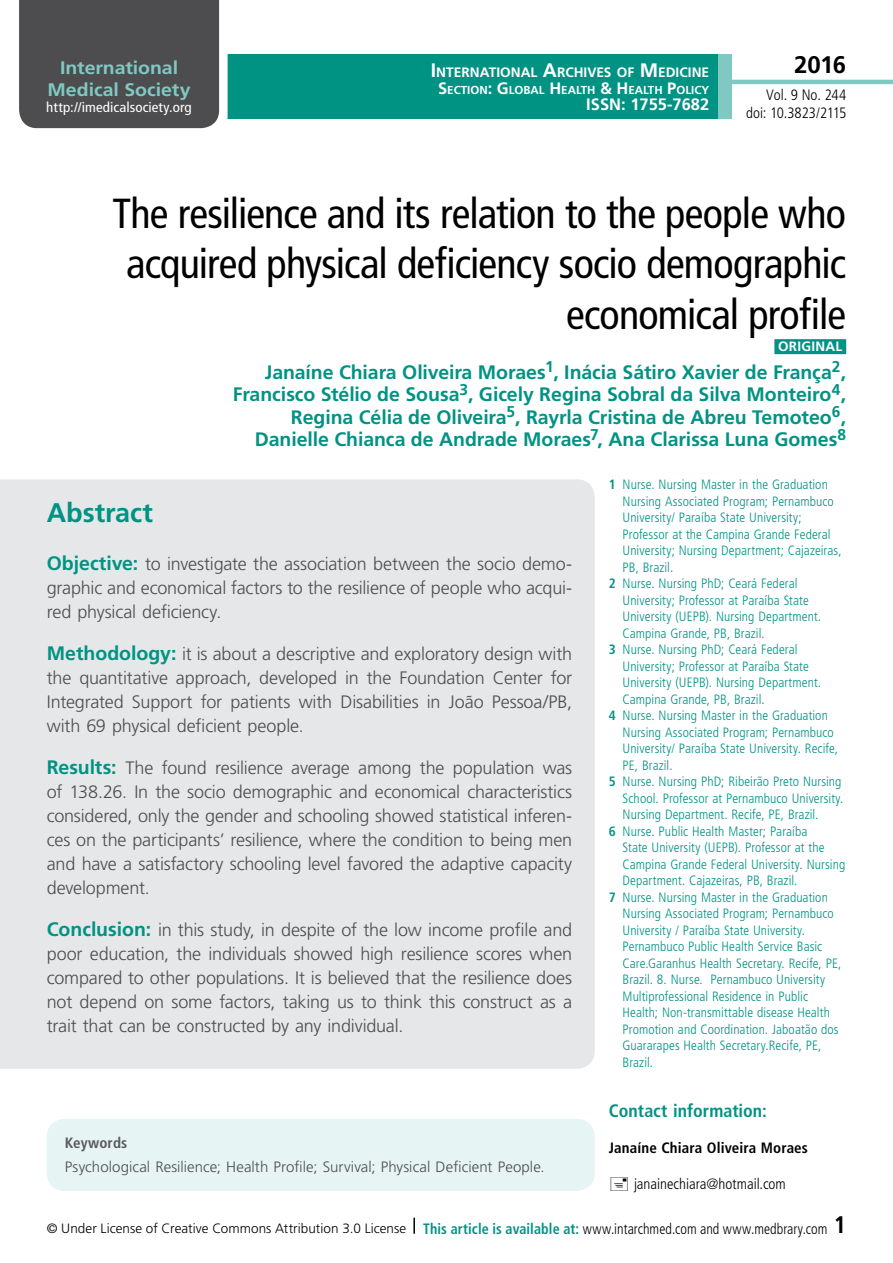
<style>
.page{position:relative;width:893px;height:1263px;background:#fff}
.page>*{position:absolute;margin:0;border:0;box-sizing:border-box;transform-origin:0 0}
.t1{font:condensed 42px/50.4px "Frutiger LT Std";letter-spacing:-.02em;color:#000;text-align:right}
.t2{font:700 27px "Frutiger LT Std";letter-spacing:-.005em;color:#009384}
.t3{font:700 24px "Frutiger LT Std";color:#000}
.t4{font:700 condensed 24px "Frutiger LT Std";color:#000}
.t5{font:700 19.5px/22.5px "Frutiger LT Std";letter-spacing:-.005em;color:#009384;text-align:right}
.t6{font:700 18.15px/21.8px "Frutiger LT Std";letter-spacing:-.005em;color:#80c9c2;text-align:center;scale:1.07 1}
.t7{font:300 18px/24px "Frutiger LT Std";letter-spacing:-.01em;color:#4d4d4f;text-align:justify}
.t8{font:700 condensed 18px "Frutiger LT Std";color:#009384}
.t9{font:700 16.5px "Frutiger LT Std";color:#fff}
.t10{font:300 15px "Frutiger LT Std";letter-spacing:.005em;color:#4d4d4f}
.t11{font:300 condensed 15px/18px "Frutiger LT Std";color:#000;text-align:right}
.t12{font:700 condensed 15px "Frutiger LT Std";letter-spacing:.005em;color:#000}
.t13{font:700 condensed 15px "Frutiger LT Std";letter-spacing:.005em;color:#58595b}
.t14{font:condensed 13.95px "Frutiger LT Std";letter-spacing:.005em;color:#fff;scale:1.07 1}
.t15{font:700 13.65px "Frutiger LT Std";color:#fff}
.t16{font:300 condensed 13.5px "Frutiger LT Std";letter-spacing:.005em;color:#009384}
.t17{font:300 13.5px "Frutiger LT Std";letter-spacing:.005em;color:#000}
.t18{font:700 13.5px "Frutiger LT Std";letter-spacing:.02em;color:#fff}
.t19{font:700 11.55px "Frutiger LT Std";color:#fff}
.s1{font-size:19.5px}
.s2{font-size:16.5px}
.s3{color:#009384}
.s4{font-weight:700}
.s5{font-weight:700;font-size:19.5px;color:#009384}
.s6{font-weight:700;font-stretch:condensed;font-size:15px;color:#009384}
.s7{font-stretch:condensed;font-size:15px}
</style>
<div class="page">
<div style="left:23px;top:54px;width:762px;height:65px;background:#009384"></div>
<div style="left:19px;top:0;width:209px;height:129px;background:#4d4d4f"></div>
<div style="left:732px;top:36px;width:161px;height:94px;background:#fff"></div>
<hr style="left:730px;top:80px;width:163px;height:4px;background:#80c9c2">
<div style="left:718px;top:54px;width:14px;height:65px;background:#80c9c2"></div>
<svg style="left:413px;top:1218px;width:2px;height:16px"></svg>
<div style="left:0;top:479px;width:595px;height:590px;background:#e6e7e8"></div>
<div style="left:774px;top:339px;width:72px;height:15px;background:#009384"></div>
<div style="left:47px;top:1119px;width:548px;height:72px;background:#e6f4f3;border-radius:18px"></div>
<h3 class="t6" style="left:48px;top:57px;width:135px">International<br>Medical Society</h3>
<p class="t14" style="left:46px;top:99px;width:137px">http://imedicalsociety.org</p>
<p class="t15" style="left:431px;top:64px;width:280px"><span class="s1">I</span>NTERNATIONAL <span class="s1">A</span>RCHIVES OF <span class="s1">M</span>EDICINE</p>
<p class="t19" style="left:438px;top:83px;width:273px"><span class="s2">S</span>ECTION<span class="s2">: G</span>LOBAL <span class="s2">H</span> EALTH <span class="s2">&amp; H</span> EALTH <span class="s2">P</span>OLICY</p>
<p class="t9" style="left:586px;top:95px;width:124px">ISSN: 1755-7682</p>
<h3 class="t3" style="left:794px;top:50px;width:54px">2016</h3>
<p class="t11" style="left:746px;top:86px;width:101px">Vol. 9 No. 244 doi: 10.3823/2115</p>
<h1 class="t1" style="left:112px;top:188px;width:735px">The resilience and its relation to the people who acquired physical deficiency socio demographic economical profile</h1>
<p class="t18" style="left:778px;top:339px;width:70px">ORIGINAL<span class="s3">I</span></p>
<p class="t5" style="left:233px;top:361px;width:615px">Janaíne Chiara Oliveira Moraes<sup>1</sup>, Inácia Sátiro Xavier de França<sup>2</sup>, Francisco Stélio de Sousa<sup>3</sup>, Gicely Regina Sobral da Silva Monteiro<sup>4</sup>, Regina Célia de Oliveira<sup>5</sup>, Rayrla Cristina de Abreu Temoteo<sup>6</sup>, Danielle Chianca de Andrade Moraes<sup>7</sup>, Ana Clarissa Luna Gomes<sup>8</sup></p>
<p class="t16" style="left:609px;top:477px;width:221px"><span class="s4">1</span> Nurse. Nursing Master in the Graduation</p>
<p class="t16" style="left:623px;top:494px;width:213px">Nursing Associated Program; Pernambuco</p>
<p class="t16" style="left:623px;top:510px;width:181px">University/ Paraíba State University;</p>
<p class="t16" style="left:623px;top:527px;width:209px">Professor at the Campina Grande Federal</p>
<p class="t16" style="left:623px;top:543px;width:220px">University; Nursing Department; Cajazeiras,</p>
<p class="t16" style="left:623px;top:560px;width:52px">PB, Brazil.</p>
<p class="t16" style="left:609px;top:576px;width:190px"><span class="s4">2</span> Nurse. Nursing PhD; Ceará Federal</p>
<p class="t16" style="left:623px;top:593px;width:188px">University; Professor at Paraíba State</p>
<p class="t16" style="left:623px;top:609px;width:200px">University (UEPB). Nursing Department.</p>
<p class="t16" style="left:623px;top:626px;width:144px">Campina Grande, PB, Brazil.</p>
<p class="t16" style="left:609px;top:642px;width:190px"><span class="s4">3</span> Nurse. Nursing PhD; Ceará Federal</p>
<p class="t16" style="left:623px;top:659px;width:188px">University; Professor at Paraíba State</p>
<p class="t16" style="left:623px;top:675px;width:200px">University (UEPB). Nursing Department.</p>
<p class="t16" style="left:623px;top:692px;width:144px">Campina Grande, PB, Brazil.</p>
<p class="t16" style="left:609px;top:708px;width:221px"><span class="s4">4</span> Nurse. Nursing Master in the Graduation</p>
<p class="t16" style="left:623px;top:725px;width:213px">Nursing Associated Program; Pernambuco</p>
<p class="t16" style="left:623px;top:741px;width:217px">University/ Paraíba State University. Recife,</p>
<p class="t16" style="left:623px;top:758px;width:51px">PE, Brazil.</p>
<p class="t16" style="left:609px;top:774px;width:234px"><span class="s4">5</span> Nurse. Nursing PhD; Ribeirão Preto Nursing</p>
<p class="t16" style="left:623px;top:791px;width:222px">School. Professor at Pernambuco University.</p>
<p class="t16" style="left:623px;top:807px;width:197px">Nursing Department. Recife, PE, Brazil.</p>
<p class="t16" style="left:609px;top:824px;width:200px"><span class="s4">6</span> Nurse. Public Health Master; Paraíba</p>
<p class="t16" style="left:623px;top:840px;width:203px">State University (UEPB). Professor at the</p>
<p class="t16" style="left:623px;top:857px;width:224px">Campina Grande Federal University. Nursing</p>
<p class="t16" style="left:623px;top:873px;width:176px">Department. Cajazeiras, PB, Brazil.</p>
<p class="t16" style="left:609px;top:890px;width:221px"><span class="s4">7</span> Nurse. Nursing Master in the Graduation</p>
<p class="t16" style="left:623px;top:906px;width:213px">Nursing Associated Program; Pernambuco</p>
<p class="t16" style="left:623px;top:922px;width:184px">University / Paraíba State University.</p>
<p class="t16" style="left:623px;top:939px;width:201px">Pernambuco Public Health Service Basic</p>
<p class="t16" style="left:623px;top:955px;width:220px">Care.Garanhus Health Secretary. Recife, PE,</p>
<p class="t16" style="left:623px;top:972px;width:204px">Brazil. 8. Nurse. Pernambuco University</p>
<p class="t16" style="left:623px;top:988px;width:187px">Multiprofessional Residence in Public</p>
<p class="t16" style="left:623px;top:1005px;width:209px">Health; Non-transmittable disease Health</p>
<p class="t16" style="left:623px;top:1021px;width:218px">Promotion and Coordination. Jaboatão dos</p>
<p class="t16" style="left:623px;top:1038px;width:200px">Guararapes Health Secretary.Recife, PE,</p>
<p class="t16" style="left:623px;top:1054px;width:32px">Brazil.</p>
<h3 class="t8" style="left:609px;top:1099px;width:159px">Contact information:</h3>
<p class="t12" style="left:609px;top:1138px;width:201px">Janaíne Chiara Oliveira Moraes</p>
<p class="t11" style="left:634px;top:1174px;width:153px">janainechiara@hotmail.com</p>
<h2 class="t2" style="left:47px;top:497px;width:108px">Abstract</h2>
<h3 class="t7" style="left:47px;top:552px;width:527px"><span class="s5">Objective:</span> to investigate the association between the socio demo&shy;graphic and economical factors to the resilience of people who acqui&shy;red physical deficiency.</h3>
<p class="t7" style="left:47px;top:642px;width:527px"><span class="s5">Methodology:</span> it is about a descriptive and exploratory design with the quantitative approach, developed in the Foundation Center for Integrated Support for patients with Disabilities in João Pessoa/PB, with 69 physical deficient people.</p>
<p class="t7" style="left:47px;top:756px;width:527px"><span class="s5">Results:</span> The found resilience average among the population was of 138.26. In the socio demographic and economical characteristics considered, only the gender and schooling showed statistical inferen&shy;ces on the participants’ resilience, where the condition to being men and have a satisfactory schooling level favored the adaptive capacity development.</p>
<p class="t7" style="left:47px;top:918px;width:527px"><span class="s5">Conclusion:</span> in this study, in despite of the low income profile and poor education, the individuals showed high resilience scores when compared to other populations. It is believed that the resilience does not depend on some factors, taking us to think this construct as a trait that can be constructed by any individual.</p>
<p class="t13" style="left:65px;top:1134px;width:64px">Keywords</p>
<p class="t10" style="left:65px;top:1158px;width:481px">Psychological Resilience; Health Profile; Survival; Physical Deficient People.</p>
<p class="t17" style="left:47px;top:1220px;width:782px">© Under License of Creative Commons Attribution 3.0 License <span class="s6">This article is available at:</span> <span class="s7">www.intarchmed.com and www.medbrary.com</span></p>
<h3 class="t4" style="left:834px;top:1210px;width:14px">1</h3>
</div>
